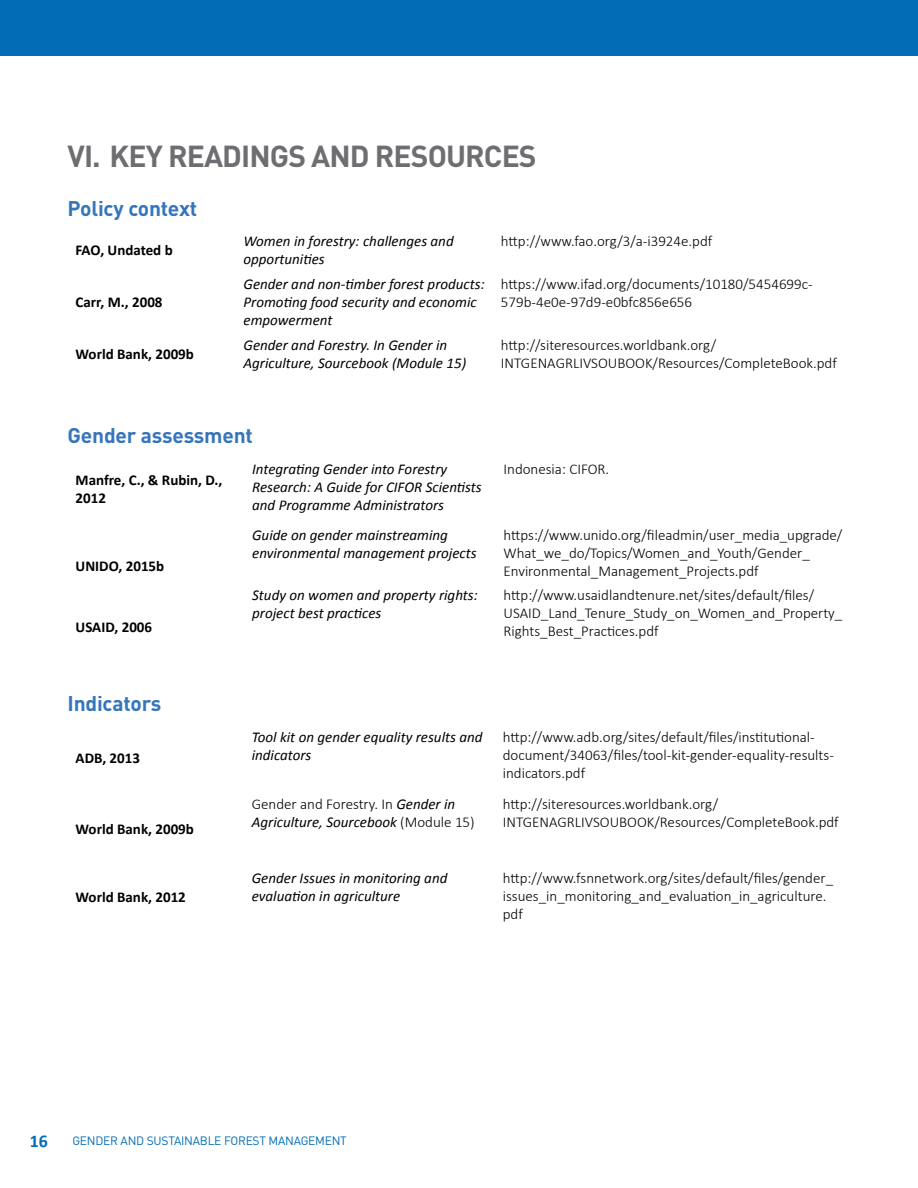
<style>
.page{position:relative;width:918px;height:1188px;background:#fff}
.page>*{position:absolute;margin:0;border:0;box-sizing:border-box;transform-origin:0 0}
.t1{font:700 30px "DIN";letter-spacing:-.03em;color:#6d6e71}
.t2{font:700 21px "DIN";letter-spacing:-.01em;color:#3575bb}
.t3{font:700 18px "Calibri";color:#036cb6}
.t4{font:300 15px/18px "Calibri";color:#000}
.t5{font:italic 15px/18px "Calibri";color:#000}
.t6{font:700 15px/18px "Calibri";color:#000}
.t7{font:12px "DIN";letter-spacing:-.02em;color:#036cb6}
.s1{font-weight:400;font-style:italic}
</style>
<div class="page">
<div style="left:0;top:0;width:918px;height:56px;background:#036cb6"></div>
<h1 class="t1" style="left:68px;top:136px;width:471px">VI. KEY READINGS AND RESOURCES</h1>
<h2 class="t2" style="left:68px;top:194px;width:131px">Policy context</h2>
<p class="t6" style="left:76px;top:241px;width:99px">FAO, Undated b</p>
<p class="t5" style="left:244px;top:232px;width:212px">Women in forestry: challenges and opportunities</p>
<p class="t4" style="left:501px;top:232px;width:213px">http://www.fao.org/3/a-i3924e.pdf</p>
<p class="t6" style="left:76px;top:293px;width:88px">Carr, M., 2008</p>
<p class="t5" style="left:244px;top:275px;width:243px">Gender and non-timber forest products:<br>Promoting food security and economic empowerment</p>
<p class="t4" style="left:501px;top:275px;width:313px">https://www.ifad.org/documents/10180/5454699c-<br>579b-4e0e-97d9-e0bfc856e656</p>
<p class="t6" style="left:76px;top:344px;width:120px">World Bank, 2009b</p>
<p class="t5" style="left:244px;top:335px;width:224px">Gender and Forestry. In Gender in<br>Agriculture, Sourcebook (Module 15)</p>
<p class="t4" style="left:501px;top:335px;width:337px">http://siteresources.worldbank.org/<br>INTGENAGRLIVSOUBOOK/Resources/CompleteBook.pdf</p>
<h2 class="t2" style="left:68px;top:422px;width:187px">Gender assessment</h2>
<p class="t6" style="left:76px;top:471px;width:148px">Manfre, C., &amp; Rubin, D.,<br>2012</p>
<p class="t5" style="left:252px;top:459px;width:231px">Integrating Gender into Forestry<br>Research: A Guide for CIFOR Scientists and Programme Administrators</p>
<p class="t4" style="left:504px;top:459px;width:107px">Indonesia: CIFOR.</p>
<p class="t6" style="left:76px;top:556px;width:90px">UNIDO, 2015b</p>
<p class="t6" style="left:76px;top:617px;width:78px">USAID, 2006</p>
<h2 class="t2" style="left:68px;top:690px;width:95px">Indicators</h2>
<p class="t6" style="left:76px;top:749px;width:66px">ADB, 2013</p>
<p class="t6" style="left:76px;top:819px;width:120px">World Bank, 2009b</p>
<p class="t6" style="left:76px;top:887px;width:112px">World Bank, 2012</p>
<p class="t5" style="left:252px;top:525px;width:226px">Guide on gender mainstreaming environmental management projects</p>
<p class="t4" style="left:504px;top:525px;width:340px">https://www.unido.org/fileadmin/user_media_upgrade/<br>What_we_do/Topics/Women_and_Youth/Gender_<br>Environmental_Management_Projects.pdf</p>
<p class="t5" style="left:252px;top:586px;width:227px">Study on women and property rights: project best practices</p>
<p class="t4" style="left:504px;top:586px;width:340px">http://www.usaidlandtenure.net/sites/default/files/<br>USAID_Land_Tenure_Study_on_Women_and_Property_<br>Rights_Best_Practices.pdf</p>
<p class="t5" style="left:252px;top:727px;width:232px">Tool kit on gender equality results and indicators</p>
<p class="t4" style="left:503px;top:727px;width:333px">http://www.adb.org/sites/default/files/institutional&shy;document/34063/files/tool-kit-gender-equality-results&shy;indicators.pdf</p>
<p class="t4" style="left:252px;top:795px;width:224px">Gender and Forestry. In <span class="s1">Gender in<br>Agriculture, Sourcebook</span> (Module 15)</p>
<p class="t4" style="left:503px;top:795px;width:337px">http://siteresources.worldbank.org/<br>INTGENAGRLIVSOUBOOK/Resources/CompleteBook.pdf</p>
<p class="t5" style="left:252px;top:868px;width:197px">Gender Issues in monitoring and evaluation in agriculture</p>
<p class="t4" style="left:503px;top:868px;width:332px">http://www.fsnnetwork.org/sites/default/files/gender_ issues_in_monitoring_and_evaluation_in_agriculture. pdf</p>
<p class="t3" style="left:30px;top:1130px;width:20px">16</p>
<p class="t7" style="left:72px;top:1133px;width:276px">GENDER AND SUSTAINABLE FOREST MANAGEMENT</p>
</div>
